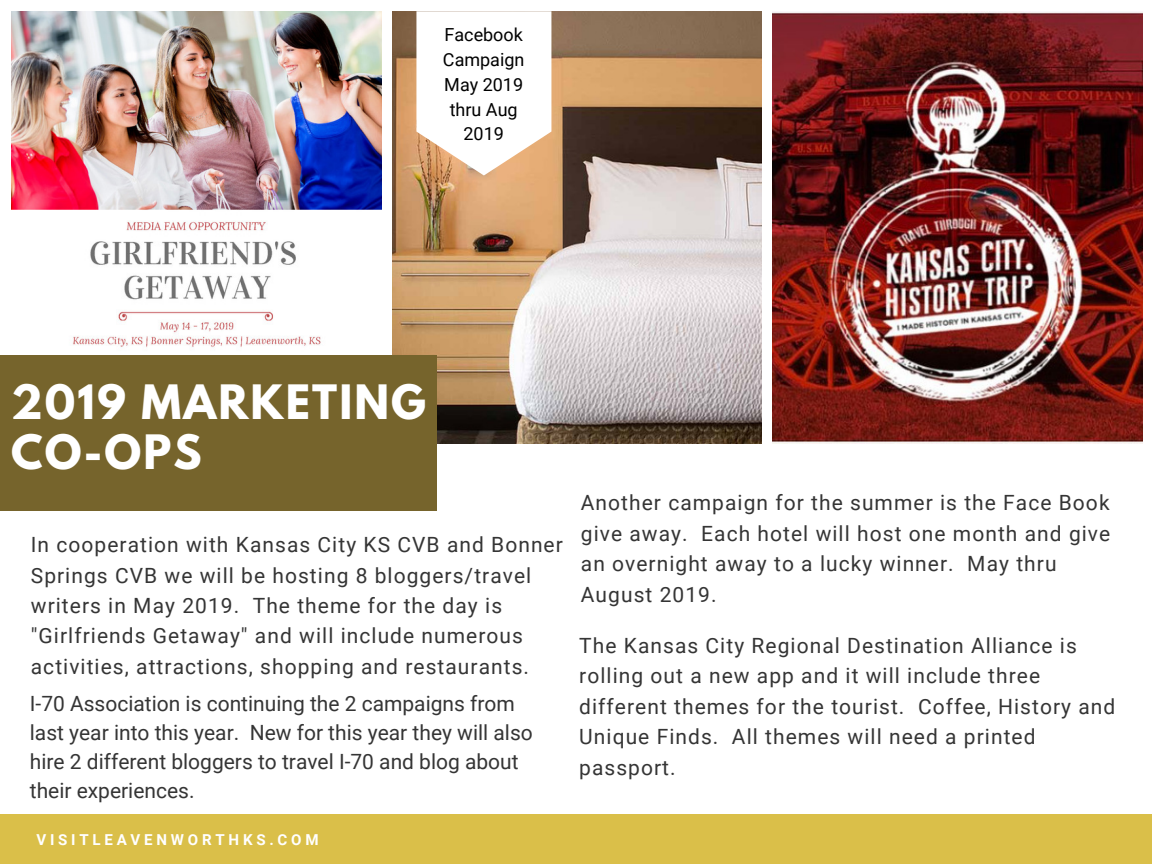
<style>
.page{position:relative;width:1152px;height:864px;background:#fff}
.page>*{position:absolute;margin:0;border:0;box-sizing:border-box;transform-origin:0 0}
.t1{font:700 42px/50.7px "League Spartan";letter-spacing:.05em;color:#fff}
.t2{font:21px/30.3px "Roboto";letter-spacing:.05em;color:#353535}
.t3{font:21px/29.2px "Roboto";color:#353535}
.t4{font:18px/24.8px "Roboto";color:#000;text-align:center}
.t5{font:700 15.15px "Roboto";letter-spacing:.25em;color:#fff}
</style>
<div class="page">
<img style="left:11px;top:11px;width:370px;height:345px">
<img style="left:393px;top:11px;width:369px;height:432px">
<img style="left:773px;top:11px;width:370px;height:432px">
<div style="left:0;top:814px;width:1152px;height:50px;background:#dabf49"></div>
<div style="left:0;top:356px;width:436px;height:155px;background:#76642c"></div>
<svg style="left:416px;top:11px;width:135px;height:165px"></svg>
<p class="t4" style="left:443px;top:23px;width:83px">Facebook<br>Campaign<br>May 2019 thru Aug<br>2019</p>
<h1 class="t1" style="left:11px;top:382px;width:416px">2019 MARKETING<br>CO-OPS</h1>
<p class="t2" style="left:31px;top:530px;width:534px">In cooperation with Kansas City KS CVB and Bonner Springs CVB we will be hosting 8 bloggers/travel writers in May 2019. The theme for the day is "Girlfriends Getaway" and will include numerous activities, attractions, shopping and restaurants.</p>
<p class="t3" style="left:30px;top:689px;width:504px">I-70 Association is continuing the 2 campaigns from last year into this year. New for this year they will also hire 2 different bloggers to travel I-70 and blog about their experiences.</p>
<p class="t5" style="left:36px;top:831px;width:284px">VISITLEAVENWORTHKS.COM</p>
<p class="t2" style="left:581px;top:488px;width:531px">Another campaign for the summer is the Face Book give away. Each hotel will host one month and give an overnight away to a lucky winner. May thru August 2019.</p>
<p class="t2" style="left:579px;top:631px;width:538px">The Kansas City Regional Destination Alliance is rolling out a new app and it will include three different themes for the tourist. Coffee, History and Unique Finds. All themes will need a printed passport.</p>
</div>
